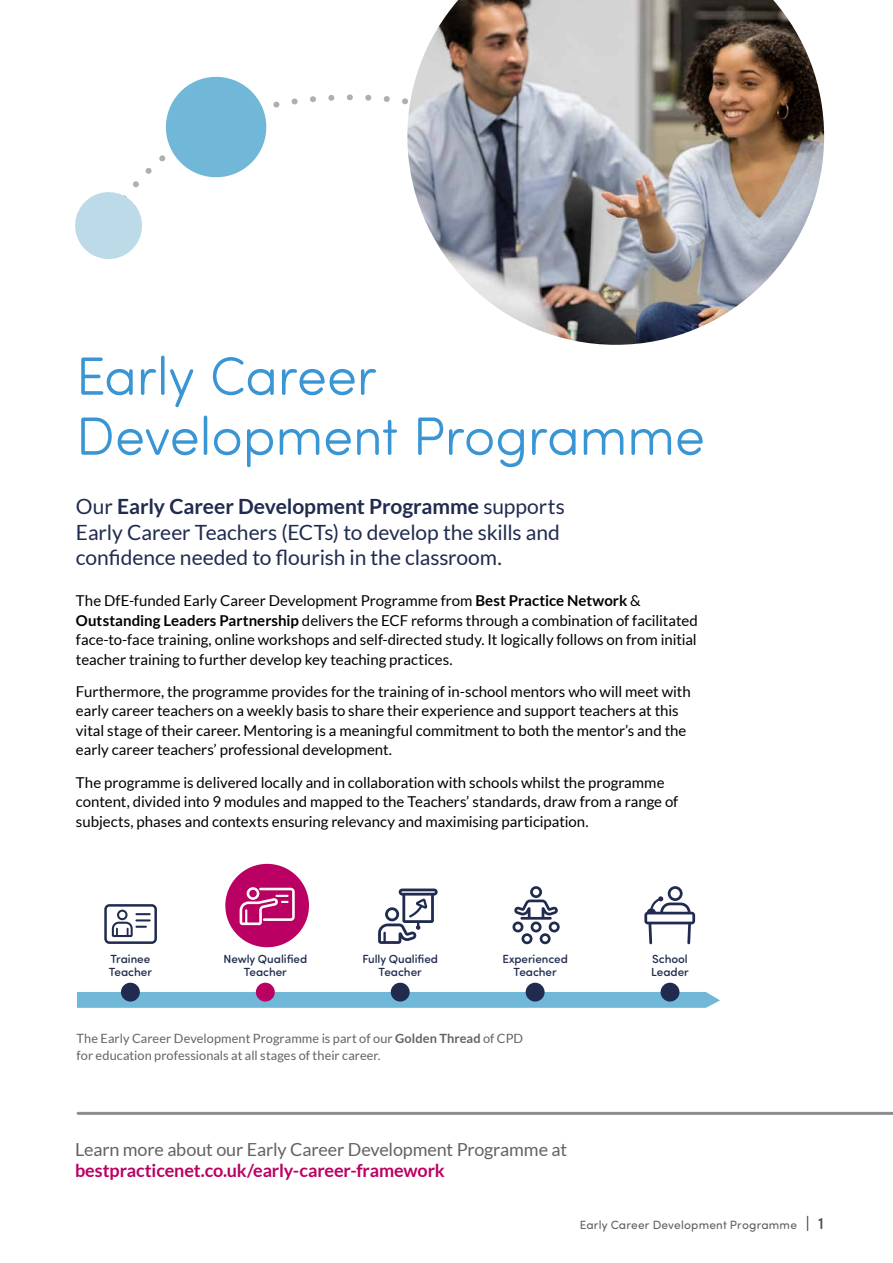
<style>
.page{position:relative;width:893px;height:1263px;background:#fff}
.page>*{position:absolute;margin:0;border:0;box-sizing:border-box;transform-origin:0 0}
.t1{font:300 54px/60px "Sofia Pro Soft";letter-spacing:-.005em;color:#3995d4}
.t2{font:21px/25.5px "Lato";letter-spacing:-.005em;color:#202b4f}
.t3{font:18px "Lato";letter-spacing:-.01em;color:#636363}
.t4{font:700 18px "Lato";letter-spacing:-.005em;color:#ba0062}
.t5{font:15px/19.5px "Lato";color:#000}
.t6{font:12.75px/16.5px "Lato";letter-spacing:.005em;color:#636363}
.t7{font:12px "Sofia Pro Soft";letter-spacing:.015em;color:#636363}
.t8{font:500 11.85px/13.2px "Sofia Pro Soft";letter-spacing:-.005em;color:#202b4f;text-align:center}
.s1{font-weight:700}
.s2{font-weight:500;font-size:16.5px;color:#48474d}
</style>
<div class="page">
<svg style="left:75px;top:76px;width:332px;height:183px"></svg>
<img style="left:407px;top:0;width:417px;height:345px">
<div style="left:58px;top:875px;width:684px;height:149px;border:3px solid #fff;border-radius:16px"></div>
<svg style="left:77px;top:992px;width:643px;height:16px;background:#73b7d8"></svg>
<div style="left:121px;top:983px;width:19px;height:18px;background:#202b4f;border-radius:50%"></div>
<div style="left:391px;top:983px;width:19px;height:18px;background:#202b4f;border-radius:50%"></div>
<div style="left:256px;top:983px;width:19px;height:18px;background:#ba0062;border-radius:50%"></div>
<div style="left:526px;top:983px;width:19px;height:18px;background:#202b4f;border-radius:50%"></div>
<div style="left:661px;top:983px;width:18px;height:18px;background:#202b4f;border-radius:50%"></div>
<svg style="left:644px;top:886px;width:51px;height:58px"></svg>
<svg style="left:512px;top:886px;width:48px;height:58px"></svg>
<svg style="left:378px;top:888px;width:60px;height:56px"></svg>
<svg style="left:104px;top:904px;width:53px;height:40px"></svg>
<div style="left:225px;top:864px;width:84px;height:83px;background:#ba0062;border-radius:50%"></div>
<svg style="left:240px;top:887px;width:55px;height:38px"></svg>
<hr style="left:78px;top:1112px;width:815px;height:3px;background:#8d8c8e">
<h1 class="t1" style="left:76px;top:343px;width:630px">Early Career<br>Development Programme</h1>
<h2 class="t2" style="left:76px;top:494px;width:490px">Our <span class="s1">Early Career Development Programme</span> supports<br>Early Career Teachers (ECTs) to develop the skills and confidence needed to flourish in the classroom.</h2>
<p class="t5" style="left:76px;top:591px;width:623px">The DfE-funded Early Career Development Programme from <span class="s1">Best Practice Network</span> &amp; <span class="s1">Outstanding Leaders Partnership</span> delivers the ECF reforms through a combination of facilitated face-to-face training, online workshops and self-directed study. It logically follows on from initial teacher training to further develop key teaching practices.</p>
<p class="t5" style="left:76px;top:681px;width:616px">Furthermore, the programme provides for the training of in-school mentors who will meet with early career teachers on a weekly basis to share their experience and support teachers at this vital stage of their career. Mentoring is a meaningful commitment to both the mentor’s and the early career teachers’ professional development.</p>
<p class="t5" style="left:76px;top:772px;width:604px">The programme is delivered locally and in collaboration with schools whilst the programme content, divided into 9 modules and mapped to the Teachers’ standards, draw from a range of subjects, phases and contexts ensuring relevancy and maximising participation.</p>
<p class="t8" style="left:109px;top:951px;width:45px;text-align:left">Trainee<br>Teacher</p>
<p class="t8" style="left:223px;top:951px;width:85px">Newly Qualified<br>Teacher</p>
<p class="t8" style="left:362px;top:951px;width:77px">Fully Qualified<br>Teacher</p>
<p class="t8" style="left:502px;top:951px;width:67px">Experienced<br>Teacher</p>
<p class="t8" style="left:651px;top:951px;width:39px;text-align:left">School<br>Leader</p>
<p class="t6" style="left:76px;top:1030px;width:448px">The Early Career Development Programme is part of our <span class="s1">Golden Thread</span> of CPD for education professionals at all stages of their career.</p>
<p class="t3" style="left:75px;top:1139px;width:494px">Learn more about our Early Career Development Programme at</p>
<p class="t4" style="left:75px;top:1160px;width:371px">bestpracticenet.co.uk/early-career-framework</p>
<p class="t7" style="left:580px;top:1216px;width:245px">Early Career Development Programme <span class="s2">| 1</span></p>
</div>
